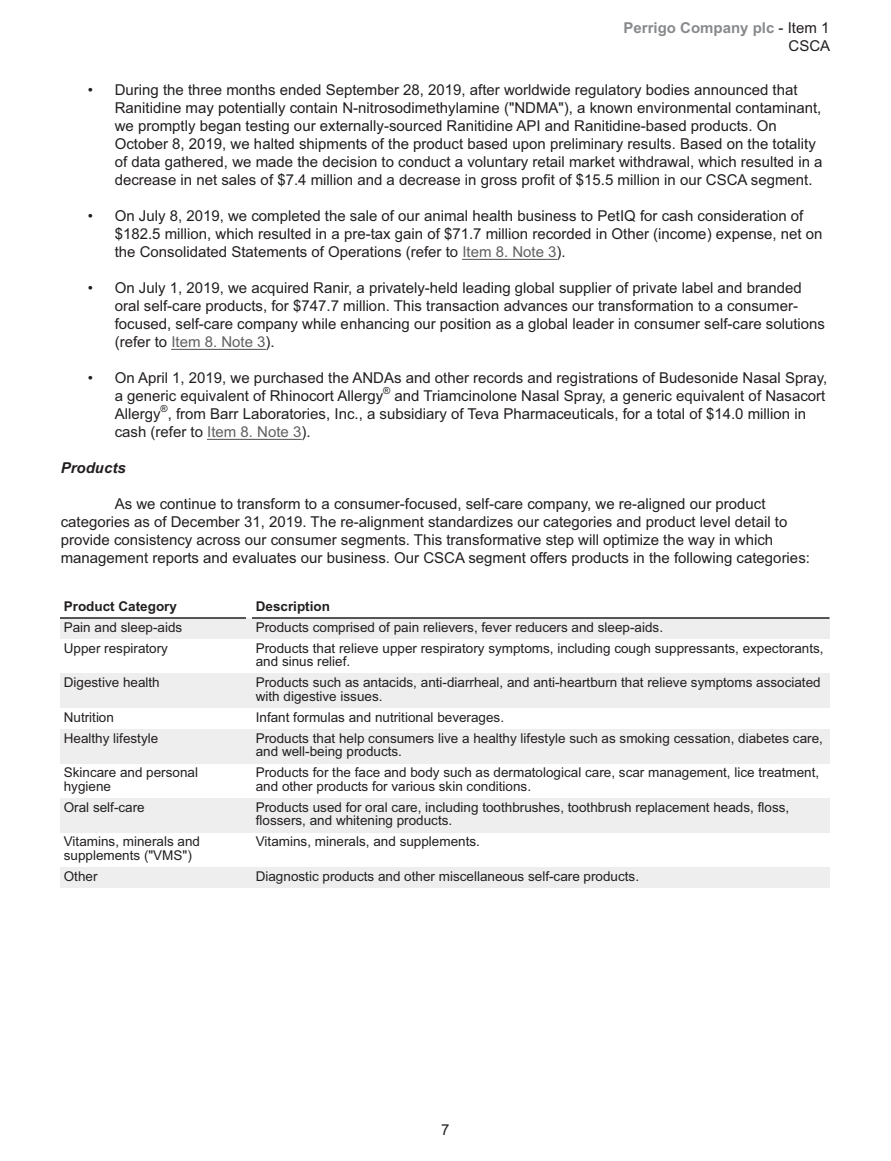
<style>
.page{position:relative;width:891px;height:1161px;background:#fff}
.page>*{position:absolute;margin:0;border:0;box-sizing:border-box;transform-origin:0 0}
.t1{font:15px/18px "Arial";color:#231f20}
.t2{font:700 15px/18px "Arial";color:#888a8d;text-align:right}
.t3{font:italic 700 15px "Arial";color:#231f20}
.t4{font:13.5px/13.5px "Arial";color:#231f20}
.t5{font:700 13.5px "Arial";color:#231f20}
.t6{font:9.75px "Arial";color:#231f20}
.s1{font-weight:400;color:#231f20}
.s2{color:#606063}
</style>
<div class="page">
<hr style="left:462px;top:259px;width:95px;height:1px;background:#606063">
<hr style="left:171px;top:349px;width:95px;height:1px;background:#606063">
<hr style="left:207px;top:439px;width:94px;height:1px;background:#606063">
<div style="left:60px;top:618px;width:770px;height:21px;background:#eeeeef"></div>
<div style="left:60px;top:674px;width:770px;height:34px;background:#eeeeef"></div>
<div style="left:60px;top:729px;width:770px;height:35px;background:#eeeeef"></div>
<div style="left:60px;top:798px;width:770px;height:35px;background:#eeeeef"></div>
<div style="left:60px;top:867px;width:770px;height:21px;background:#eeeeef"></div>
<hr style="left:60px;top:617px;width:186px;height:2px;background:#231f20">
<hr style="left:252px;top:617px;width:578px;height:2px;background:#231f20">
<p class="t2" style="left:624px;top:20px;width:208px">Perrigo Company plc <span class="s1">- Item 1<br>CSCA</span></p>
<p class="t1" style="left:115px;top:82px;width:709px;text-indent:-27px">• During the three months ended September 28, 2019, after worldwide regulatory bodies announced that Ranitidine may potentially contain N-nitrosodimethylamine ("NDMA"), a known environmental contaminant, we promptly began testing our externally-sourced Ranitidine API and Ranitidine-based products. On October 8, 2019, we halted shipments of the product based upon preliminary results. Based on the totality of data gathered, we made the decision to conduct a voluntary retail market withdrawal, which resulted in a decrease in net sales of $7.4 million and a decrease in gross profit of $15.5 million in our CSCA segment.</p>
<p class="t1" style="left:115px;top:208px;width:709px;text-indent:-27px">• On July 8, 2019, we completed the sale of our animal health business to PetIQ for cash consideration of $182.5 million, which resulted in a pre-tax gain of $71.7 million recorded in Other (income) expense, net on the Consolidated Statements of Operations (refer to <span class="s2">Item 8. Note 3</span>).</p>
<p class="t1" style="left:115px;top:280px;width:712px;text-indent:-27px">• On July 1, 2019, we acquired Ranir, a privately-held leading global supplier of private label and branded oral self-care products, for $747.7 million. This transaction advances our transformation to a consumer&shy;focused, self-care company while enhancing our position as a global leader in consumer self-care solutions (refer to <span class="s2">Item 8. Note 3</span>).</p>
<p class="t1" style="left:115px;top:370px;width:714px;text-indent:-27px">• On April 1, 2019, we purchased the ANDAs and other records and registrations of Budesonide Nasal Spray, a generic equivalent of Rhinocort Allergy</p>
<p class="t6" style="left:383px;top:387px;width:9px">®</p>
<p class="t1" style="left:395px;top:388px;width:432px">and Triamcinolone Nasal Spray, a generic equivalent of Nasacort</p>
<p class="t1" style="left:115px;top:406px;width:47px">Allergy</p>
<p class="t6" style="left:161px;top:405px;width:9px">®</p>
<p class="t1" style="left:115px;top:406px;width:693px;text-indent:53px">, from Barr Laboratories, Inc., a subsidiary of Teva Pharmaceuticals, for a total of $14.0 million in cash (refer to <span class="s2">Item 8. Note 3</span>).</p>
<p class="t3" style="left:61px;top:463px;width:67px">Products</p>
<p class="t1" style="left:61px;top:496px;width:751px;text-indent:54px">As we continue to transform to a consumer-focused, self-care company, we re-aligned our product categories as of December 31, 2019. The re-alignment standardizes our categories and product level detail to provide consistency across our consumer segments. This transformative step will optimize the way in which management reports and evaluates our business. Our CSCA segment offers products in the following categories:</p>
<p class="t5" style="left:64px;top:602px;width:115px">Product Category</p>
<p class="t5" style="left:256px;top:602px;width:76px">Description</p>
<p class="t4" style="left:64px;top:621px;width:120px">Pain and sleep-aids</p>
<p class="t4" style="left:256px;top:621px;width:409px">Products comprised of pain relievers, fever reducers and sleep-aids.</p>
<p class="t4" style="left:64px;top:642px;width:106px">Upper respiratory</p>
<p class="t4" style="left:256px;top:642px;width:569px">Products that relieve upper respiratory symptoms, including cough suppressants, expectorants, and sinus relief.</p>
<p class="t4" style="left:64px;top:677px;width:98px">Digestive health</p>
<p class="t4" style="left:256px;top:677px;width:566px">Products such as antacids, anti-diarrheal, and anti-heartburn that relieve symptoms associated with digestive issues.</p>
<p class="t4" style="left:64px;top:711px;width:52px">Nutrition</p>
<p class="t4" style="left:256px;top:712px;width:250px">Infant formulas and nutritional beverages.</p>
<p class="t4" style="left:64px;top:732px;width:96px">Healthy lifestyle</p>
<p class="t4" style="left:256px;top:732px;width:569px">Products that help consumers live a healthy lifestyle such as smoking cessation, diabetes care, and well-being products.</p>
<p class="t4" style="left:64px;top:767px;width:136px">Skincare and personal hygiene</p>
<p class="t4" style="left:256px;top:767px;width:565px">Products for the face and body such as dermatological care, scar management, lice treatment, and other products for various skin conditions.</p>
<p class="t4" style="left:64px;top:801px;width:83px">Oral self-care</p>
<p class="t4" style="left:256px;top:801px;width:535px">Products used for oral care, including toothbrushes, toothbrush replacement heads, floss, flossers, and whitening products.</p>
<p class="t4" style="left:64px;top:836px;width:138px">Vitamins, minerals and supplements ("VMS")</p>
<p class="t4" style="left:256px;top:836px;width:226px">Vitamins, minerals, and supplements.</p>
<p class="t4" style="left:64px;top:870px;width:35px">Other</p>
<p class="t4" style="left:256px;top:871px;width:385px">Diagnostic products and other miscellaneous self-care products.</p>
<p class="t1" style="left:441px;top:1122px;width:10px">7</p>
</div>
